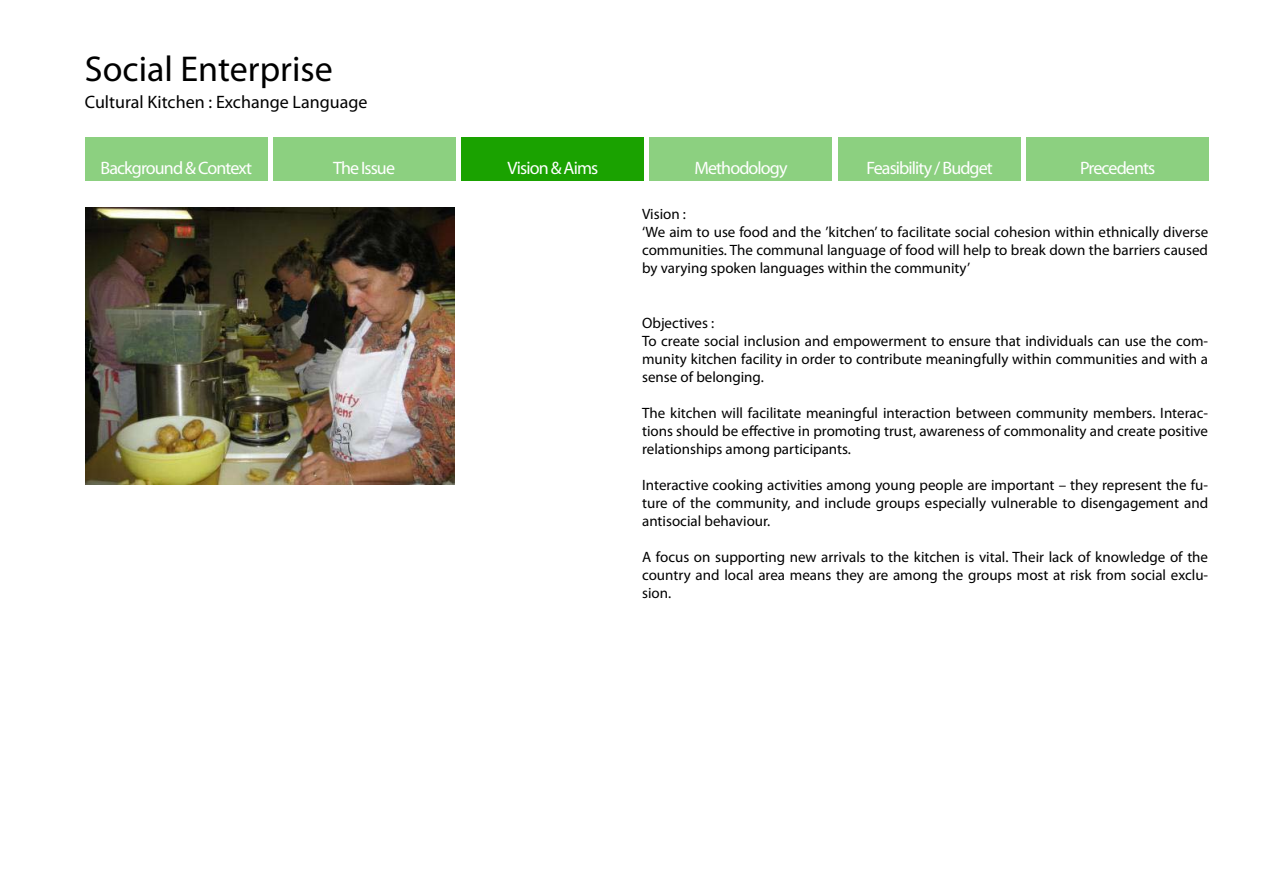
<style>
.page{position:relative;width:1263px;height:893px;background:#fff}
.page>*{position:absolute;margin:0;border:0;box-sizing:border-box;transform-origin:0 0}
.t1{font:36px "Myriad Pro";color:#000}
.t2{font:18px "Myriad";letter-spacing:-.05em;color:#fff}
.t3{font:18px "Myriad Pro";color:#000}
.t4{font:15px/18px "Myriad Pro";color:#000;text-align:justify}
</style>
<div class="page">
<div style="left:85px;top:137px;width:182px;height:44px;background:#8cd080"></div>
<div style="left:273px;top:137px;width:182px;height:44px;background:#8cd080"></div>
<div style="left:462px;top:137px;width:182px;height:44px;background:#1aa200"></div>
<div style="left:650px;top:137px;width:182px;height:44px;background:#8cd080"></div>
<div style="left:838px;top:137px;width:183px;height:44px;background:#8cd080"></div>
<div style="left:1026px;top:137px;width:183px;height:44px;background:#8cd080"></div>
<img style="left:85px;top:207px;width:369px;height:277px">
<h1 class="t1" style="left:85px;top:47px;width:250px">Social Enterprise</h1>
<p class="t3" style="left:85px;top:91px;width:284px">Cultural Kitchen : Exchange Language</p>
<p class="t2" style="left:100px;top:159px;width:153px">Background &amp; Context</p>
<p class="t2" style="left:333px;top:159px;width:63px">The Issue</p>
<p class="t2" style="left:507px;top:159px;width:92px">Vision &amp; Aims</p>
<p class="t2" style="left:694px;top:159px;width:95px">Methodology</p>
<p class="t2" style="left:866px;top:159px;width:128px">Feasibility / Budget</p>
<p class="t2" style="left:1080px;top:159px;width:77px">Precedents</p>
<p class="t4" style="left:642px;top:204px;width:568px;text-align:left">Vision :<br>‘We aim to use food and the ’kitchen’ to facilitate social cohesion within ethnically diverse communities. The communal language of food will help to break down the barriers caused by varying spoken languages within the community’</p>
<p class="t4" style="left:642px;top:314px;width:568px;text-align:left">Objectives :<br>To create social inclusion and empowerment to ensure that individuals can use the com&shy;munity kitchen facility in order to contribute meaningfully within communities and with a sense of belonging.</p>
<p class="t4" style="left:642px;top:404px;width:567px">The kitchen will facilitate meaningful interaction between community members. Interac&shy;tions should be effective in promoting trust, awareness of commonality and create positive relationships among participants.</p>
<p class="t4" style="left:642px;top:476px;width:568px">Interactive cooking activities among young people are important – they represent the fu&shy;ture of the community, and include groups especially vulnerable to disengagement and antisocial behaviour.</p>
<p class="t4" style="left:642px;top:548px;width:568px">A focus on supporting new arrivals to the kitchen is vital. Their lack of knowledge of the country and local area means they are among the groups most at risk from social exclu&shy;sion.</p>
</div>
